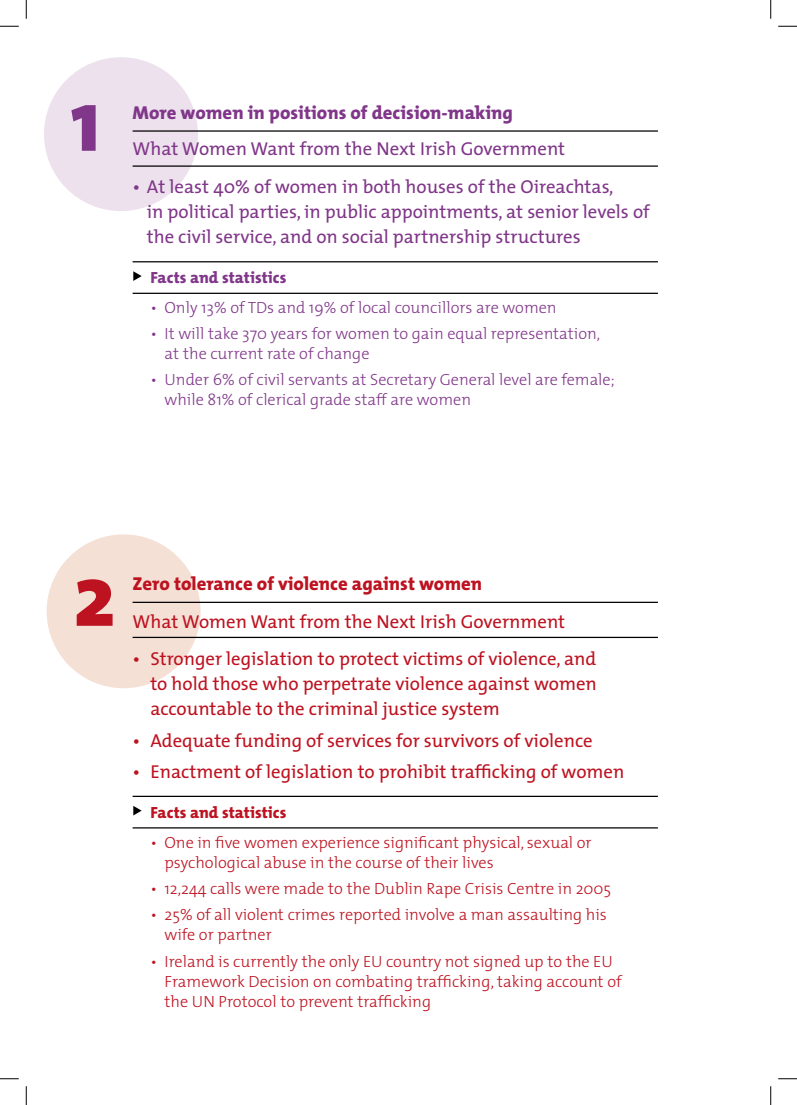
<style>
.page{position:relative;width:797px;height:1105px;background:#fff}
.page>*{position:absolute;margin:0;border:0;box-sizing:border-box;transform-origin:0 0}
.t1{font:800 88.75px "The Mix";color:#bd1220}
.t2{font:800 88.75px "The Mix";color:#803689}
.t3{font:18.75px/25px "The Mix";color:#bd1220;text-align:justify}
.t4{font:18.75px/25px "The Mix";color:#803689}
.t5{font:800 18.75px "The Mix";color:#803689}
.t6{font:800 18.75px "The Mix";color:#bd1220}
.t7{font:300 16.25px/20px "The Mix";color:#bd1220}
.t8{font:300 16.25px/20px "The Mix";color:#803689}
.t9{font:800 16.25px "The Mix";color:#803689}
.t10{font:800 16.25px "The Mix";color:#bd1220}
</style>
<div class="page">
<div style="left:47px;top:534px;width:153px;height:154px;background:#f5e0d6;border-radius:50%"></div>
<div style="left:44px;top:57px;width:154px;height:154px;background:#ece1ed;border-radius:50%"></div>
<hr style="left:133px;top:796px;width:525px;height:1px;background:#000">
<hr style="left:133px;top:827px;width:525px;height:1px;background:#000">
<svg style="left:133px;top:806px;width:9px;height:9px"></svg>
<hr style="left:133px;top:261px;width:525px;height:1px;background:#000">
<hr style="left:133px;top:293px;width:525px;height:1px;background:#000">
<svg style="left:133px;top:271px;width:9px;height:10px"></svg>
<hr style="left:133px;top:602px;width:525px;height:1px;background:#000">
<hr style="left:133px;top:637px;width:525px;height:1px;background:#000">
<hr style="left:133px;top:130px;width:525px;height:2px;background:#000">
<hr style="left:133px;top:165px;width:525px;height:2px;background:#000">
<svg style="left:0;top:25px;width:19px;height:2px"></svg>
<svg style="left:778px;top:25px;width:19px;height:2px"></svg>
<svg style="left:0;top:1078px;width:19px;height:1px"></svg>
<svg style="left:778px;top:1078px;width:19px;height:1px"></svg>
<svg style="left:25px;top:0;width:2px;height:19px"></svg>
<svg style="left:25px;top:1086px;width:2px;height:19px"></svg>
<svg style="left:770px;top:0;width:1px;height:19px"></svg>
<svg style="left:770px;top:1086px;width:1px;height:19px"></svg>
<h1 class="t2" style="left:71px;top:46px;width:32px">1</h1>
<p class="t5" style="left:133px;top:97px;width:382px">More women in positions of decision-making</p>
<p class="t4" style="left:133px;top:136px;width:434px">What Women Want from the Next Irish Government</p>
<p class="t4" style="left:147px;top:173px;width:504px;text-indent:-14px">• At least 40% of women in both houses of the Oireachtas,<br>in political parties, in public appointments, at senior levels of the civil service, and on social partnership structures</p>
<p class="t9" style="left:150px;top:264px;width:137px">Facts and statistics</p>
<p class="t8" style="left:150px;top:297px;width:408px">• Only 13% of TDs and 19% of local councillors are women</p>
<p class="t8" style="left:164px;top:323px;width:437px;text-indent:-14px">• It will take 370 years for women to gain equal representation, at the current rate of change</p>
<p class="t8" style="left:164px;top:369px;width:451px;text-indent:-14px">• Under 6% of civil servants at Secretary General level are female; while 81% of clerical grade staff are women</p>
<h1 class="t1" style="left:73px;top:521px;width:44px">2</h1>
<p class="t6" style="left:133px;top:568px;width:351px">Zero tolerance of violence against women</p>
<p class="t3" style="left:133px;top:608px;width:434px">What Women Want from the Next Irish Government</p>
<p class="t3" style="left:150px;top:646px;width:448px;text-indent:-18px">• Stronger legislation to protect victims of violence, and to hold those who perpetrate violence against women accountable to the criminal justice system</p>
<p class="t3" style="left:133px;top:727px;width:461px">• Adequate funding of services for survivors of violence</p>
<p class="t3" style="left:133px;top:758px;width:493px">• Enactment of legislation to prohibit trafficking of women</p>
<p class="t10" style="left:150px;top:799px;width:137px">Facts and statistics</p>
<p class="t7" style="left:164px;top:832px;width:428px;text-indent:-14px">• One in five women experience significant physical, sexual or psychological abuse in the course of their lives</p>
<p class="t7" style="left:150px;top:878px;width:462px">• 12,244 calls were made to the Dublin Rape Crisis Centre in 2005</p>
<p class="t7" style="left:164px;top:904px;width:444px;text-indent:-14px">• 25% of all violent crimes reported involve a man assaulting his wife or partner</p>
<p class="t7" style="left:164px;top:951px;width:459px;text-indent:-14px">• Ireland is currently the only EU country not signed up to the EU<br>Framework Decision on combating trafficking, taking account of the UN Protocol to prevent trafficking</p>
</div>
